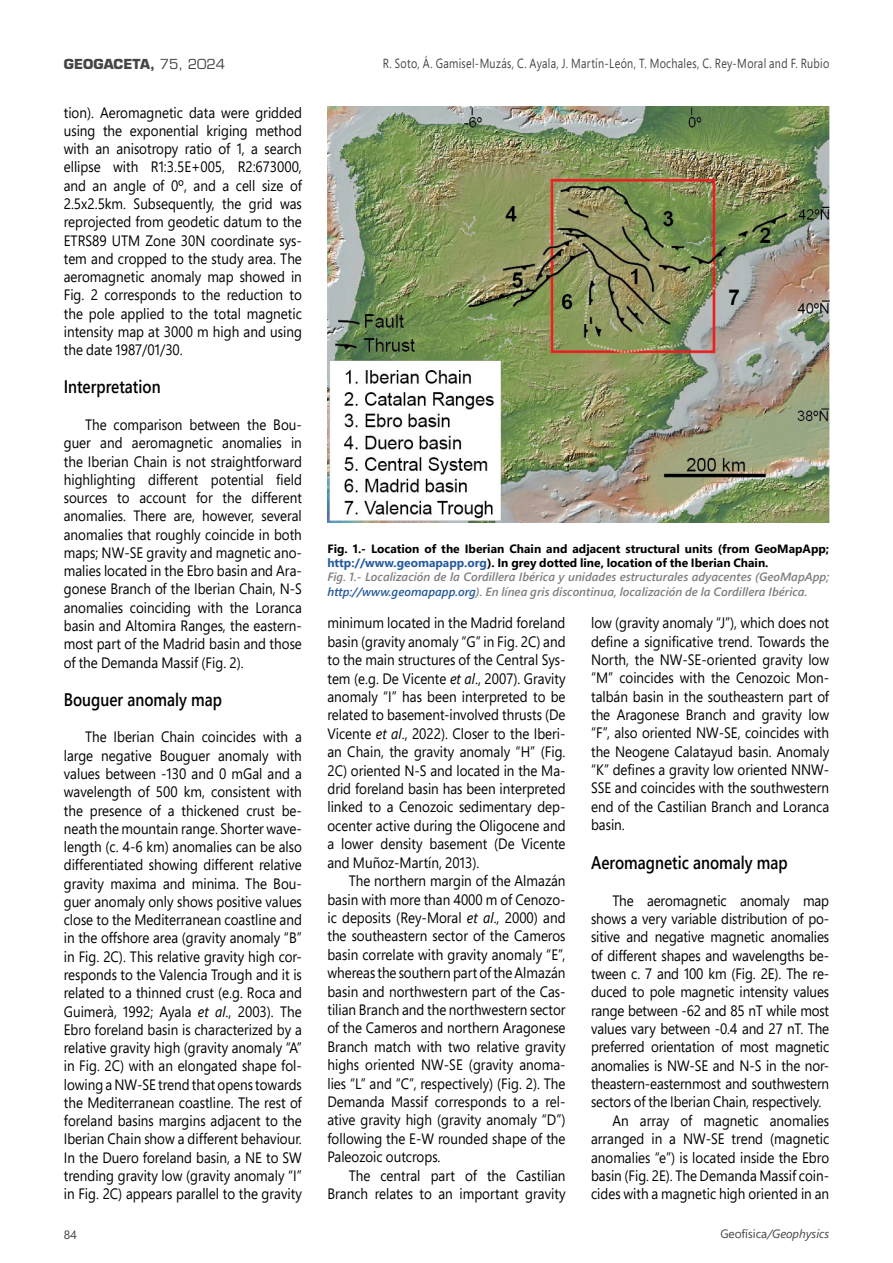
<style>
.page{position:relative;width:893px;height:1263px;background:#fff}
.page>*{position:absolute;margin:0;border:0;box-sizing:border-box;transform-origin:0 0}
.t1{font:600 18.15px "Segoe UI";color:#000;scale:.85 1}
.t2{font:15px/18.3px "Segoe Pro";color:#000;text-align:justify;scale:.9 1}
.t3{font:700 13.5px "Eurostile LT Std";color:#464545}
.t4{font:13.2px "Segoe Pro";letter-spacing:.025em;color:#464545;scale:.82 1}
.t5{font:italic 600 12px/14.4px "Segoe Pro";color:#808080}
.t6{font:italic 12px "Segoe Pro";color:#464545}
.t7{font:12px "Segoe Pro";color:#464545}
.s1{font-weight:400}
.s2{font-style:italic}
.s3{font-weight:700;font-style:normal;color:#000}
.s4{font-weight:700;font-style:normal;color:#275b9b}
.s5{color:#275b9b}
.s6{font-style:normal}
</style>
<div class="page">
<img style="left:327px;top:106px;width:502px;height:416px">
<p class="t3" style="left:64px;top:56px;width:163px">GEOGACETA, <span class="s1">75, 2024</span></p>
<p class="t4" style="left:383px;top:54px;width:546px">R. Soto, Á. Gamisel-Muzás, C. Ayala, J. Martín-León, T. Mochales, C. Rey-Moral and F. Rubio</p>
<p class="t2" style="left:64px;top:103px;width:266px">tion). Aeromagnetic data were gridded using the exponential kriging method with an anisotropy ratio of 1, a search ellipse with R1:3.5E+005, R2:673000, and an angle of 0º, and a cell size of 2.5x2.5km. Subsequently, the grid was reprojected from geodetic datum to the ETRS89 UTM Zone 30N coordinate sys&shy;tem and cropped to the study area. The aeromagnetic anomaly map showed in Fig. 2 corresponds to the reduction to the pole applied to the total magnetic intensity map at 3000 m high and using the date 1987/01/30.</p>
<p class="t1" style="left:64px;top:370px;width:115px">Interpretation</p>
<p class="t2" style="left:64px;top:415px;width:266px;text-indent:21px">The comparison between the Bou&shy;guer and aeromagnetic anomalies in the Iberian Chain is not straightforward highlighting different potential field sources to account for the different anomalies. There are, however, several anomalies that roughly coincide in both maps; NW-SE gravity and magnetic ano&shy;malies located in the Ebro basin and Ara&shy;gonese Branch of the Iberian Chain, N-S anomalies coinciding with the Loranca basin and Altomira Ranges, the eastern&shy;most part of the Madrid basin and those of the Demanda Massif (Fig. 2).</p>
<p class="t1" style="left:64px;top:682px;width:188px">Bouguer anomaly map</p>
<p class="t2" style="left:64px;top:727px;width:266px;text-indent:21px">The Iberian Chain coincides with a large negative Bouguer anomaly with values between -130 and 0 mGal and a wavelength of 500 km, consistent with the presence of a thickened crust be&shy;neath the mountain range. Shorter wave&shy;length (c. 4-6 km) anomalies can be also differentiated showing different relative gravity maxima and minima. The Bou&shy;guer anomaly only shows positive values close to the Mediterranean coastline and in the offshore area (gravity anomaly “B” in Fig. 2C). This relative gravity high cor&shy;responds to the Valencia Trough and it is related to a thinned crust (e.g. Roca and Guimerà, 1992; Ayala <span class="s2">et al</span>., 2003). The Ebro foreland basin is characterized by a relative gravity high (gravity anomaly “A” in Fig. 2C) with an elongated shape fol&shy;lowing a NW-SE trend that opens towards the Mediterranean coastline. The rest of foreland basins margins adjacent to the Iberian Chain show a different behaviour.<br>In the Duero foreland basin, a NE to SW trending gravity low (gravity anomaly “I” in Fig. 2C) appears parallel to the gravity</p>
<p class="t5" style="left:327px;top:541px;width:503px"><span class="s3">Fig. 1.- Location of the Iberian Chain and adjacent structural units (from GeoMapApp; </span><span class="s4">http://www.geomapapp.org</span><span class="s3">). In grey dotted line, location of the Iberian Chain.<br></span>Fig. 1.- Localización de la Cordillera Ibérica y unidades estructurales adyacentes (GeoMapApp; <span class="s5">http://www.geomapapp.org</span>). En línea gris discontinua, localización de la Cordillera Ibérica.</p>
<p class="t2" style="left:327px;top:613px;width:266px">minimum located in the Madrid foreland basin (gravity anomaly “G” in Fig. 2C) and to the main structures of the Central Sys&shy;tem (e.g. De Vicente <span class="s2">et al</span>., 2007). Gravity anomaly “I” has been interpreted to be related to basement-involved thrusts (De Vicente <span class="s2">et al</span>., 2022). Closer to the Iberi&shy;an Chain, the gravity anomaly “H” (Fig.<br>2C) oriented N-S and located in the Ma&shy;drid foreland basin has been interpreted linked to a Cenozoic sedimentary dep&shy;ocenter active during the Oligocene and a lower density basement (De Vicente and Muñoz-Martín, 2013).</p>
<p class="t2" style="left:327px;top:871px;width:266px;text-indent:21px">The northern margin of the Almazán basin with more than 4000 m of Cenozo&shy;ic deposits (Rey-Moral <span class="s2">et al</span>., 2000) and the southeastern sector of the Cameros basin correlate with gravity anomaly “E”, whereas the southern part of the Almazán basin and northwestern part of the Cas&shy;tilian Branch and the northwestern sector of the Cameros and northern Aragonese Branch match with two relative gravity highs oriented NW-SE (gravity anoma&shy;lies “L” and “C”, respectively) (Fig. 2). The Demanda Massif corresponds to a rel&shy;ative gravity high (gravity anomaly “D”) following the E-W rounded shape of the Paleozoic outcrops.</p>
<p class="t2" style="left:327px;top:1166px;width:266px;text-align:right">The central part of the Castilian<br>Branch relates to an important gravity</p>
<p class="t2" style="left:591px;top:613px;width:266px">low (gravity anomaly “J”), which does not define a significative trend. Towards the North, the NW-SE-oriented gravity low “M” coincides with the Cenozoic Mon&shy;talbán basin in the southeastern part of the Aragonese Branch and gravity low “F”, also oriented NW-SE, coincides with the Neogene Calatayud basin. Anomaly “K” defines a gravity low oriented NNW-SSE and coincides with the southwestern end of the Castilian Branch and Loranca basin.</p>
<p class="t1" style="left:591px;top:845px;width:233px">Aeromagnetic anomaly map</p>
<p class="t2" style="left:612px;top:891px;width:242px">The aeromagnetic anomaly map</p>
<p class="t2" style="left:591px;top:909px;width:266px">shows a very variable distribution of po-</p>
<p class="t2" style="left:591px;top:927px;width:266px">sitive and negative magnetic anomalies</p>
<p class="t2" style="left:591px;top:946px;width:266px">of different shapes and wavelengths be-</p>
<p class="t2" style="left:591px;top:964px;width:266px">tween c. 7 and 100 km (Fig. 2E). The re-</p>
<p class="t2" style="left:591px;top:982px;width:266px">duced to pole magnetic intensity values</p>
<p class="t2" style="left:591px;top:1001px;width:266px">range between -62 and 85 nT while most</p>
<p class="t2" style="left:591px;top:1019px;width:266px">values vary between -0.4 and 27 nT. The</p>
<p class="t2" style="left:591px;top:1037px;width:266px">preferred orientation of most magnetic</p>
<p class="t2" style="left:591px;top:1056px;width:266px">anomalies is NW-SE and N-S in the nor-</p>
<p class="t2" style="left:591px;top:1074px;width:266px">theastern-easternmost and southwestern</p>
<p class="t2" style="left:591px;top:1093px;width:257px">sectors of the Iberian Chain, respectively.</p>
<p class="t2" style="left:612px;top:1111px;width:242px">An array of magnetic anomalies</p>
<p class="t2" style="left:591px;top:1129px;width:266px">arranged in a NW-SE trend (magnetic</p>
<p class="t2" style="left:591px;top:1148px;width:266px">anomalies “e”) is located inside the Ebro</p>
<p class="t2" style="left:591px;top:1166px;width:266px">basin (Fig. 2E). The Demanda Massif coin-</p>
<p class="t2" style="left:591px;top:1184px;width:266px">cides with a magnetic high oriented in an</p>
<p class="t7" style="left:64px;top:1226px;width:15px">84</p>
<p class="t6" style="left:720px;top:1225px;width:110px"><span class="s6">Geofísica</span>/Geophysics</p>
</div>
